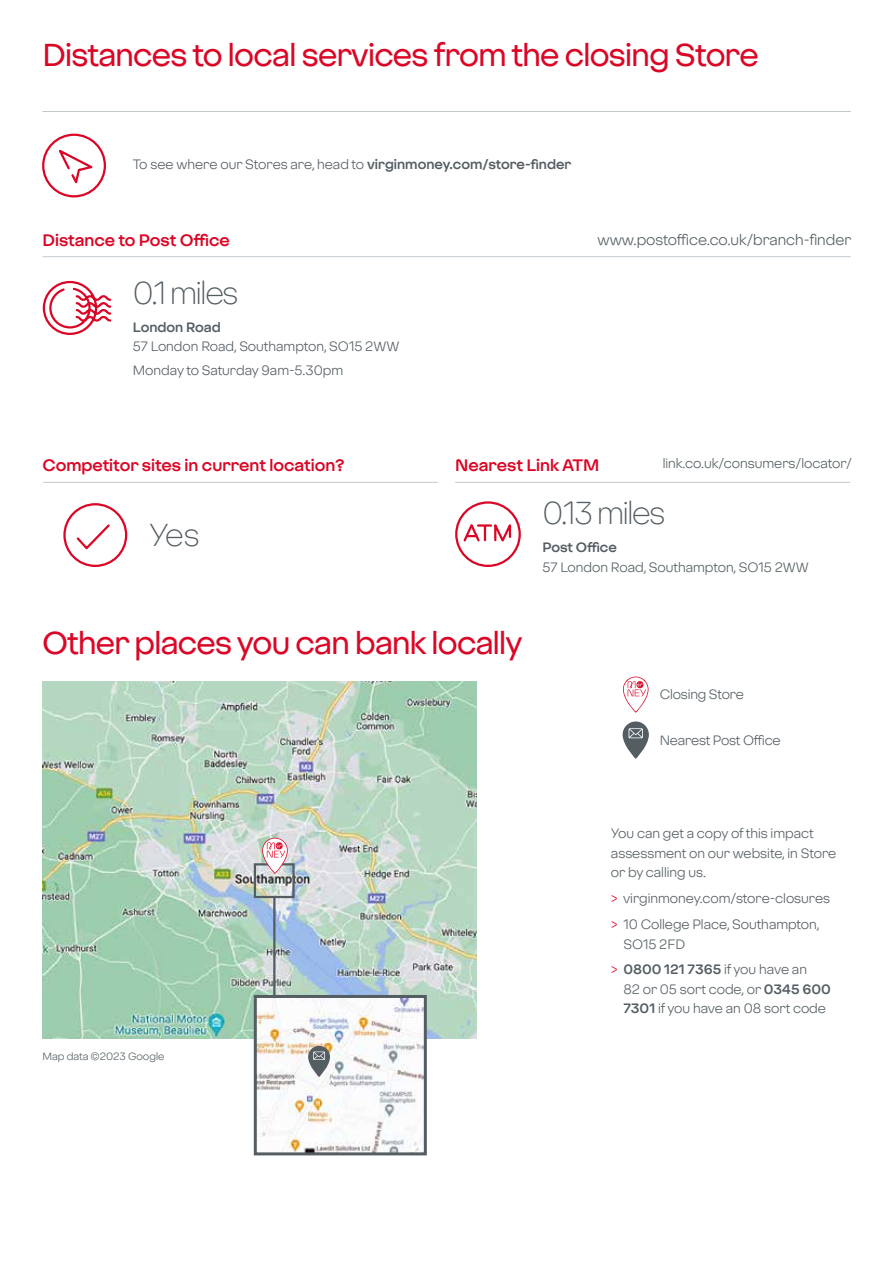
<style>
.page{position:relative;width:885px;height:1263px;background:#fff}
.page>*{position:absolute;margin:0;border:0;box-sizing:border-box;transform-origin:0 0}
.t1{font:500 31.5px "Virgin Money Sans";letter-spacing:-.02em;color:#db0626}
.t2{font:300 31.5px "Virgin Money Sans";letter-spacing:-.04em;color:#535d62}
.t3{font:700 16.5px "Virgin Money Sans";color:#db0626}
.t4{font:15px "Virgin Money Sans";color:#535d62}
.t5{font:13.5px/19.5px "Virgin Money Sans";color:#535d62}
.t6{font:700 13.5px "Virgin Money Sans";color:#535d62}
.t7{font:10.5px "Virgin Money Sans";color:#535d62}
.s1{font-weight:700}
.s2{color:#db0626}
</style>
<div class="page">
<hr style="left:43px;top:111px;width:807px;height:1px;background:#c2c9cd">
<hr style="left:43px;top:256px;width:807px;height:1px;background:#c2c9cd">
<hr style="left:43px;top:482px;width:394px;height:1px;background:#c2c9cd">
<hr style="left:455px;top:482px;width:395px;height:1px;background:#c2c9cd">
<div style="left:455px;top:501px;width:65px;height:66px;border:2px solid #db0626;border-radius:50%"></div>
<svg style="left:461px;top:515px;width:51px;height:27px"></svg>
<svg style="left:63px;top:503px;width:65px;height:64px"></svg>
<svg style="left:42px;top:280px;width:70px;height:55px"></svg>
<img style="left:43px;top:681px;width:433px;height:357px">
<img style="left:258px;top:999px;width:165px;height:152px">
<div style="left:254px;top:995px;width:173px;height:160px;border:3px solid #535d62"></div>
<div style="left:254px;top:863px;width:40px;height:35px;border:2px solid #535d62"></div>
<hr style="left:273px;top:897px;width:2px;height:101px;background:#535d62">
<svg style="left:623px;top:676px;width:25px;height:37px"></svg>
<svg style="left:308px;top:1046px;width:22px;height:31px"></svg>
<svg style="left:313px;top:1051px;width:12px;height:9px"></svg>
<svg style="left:262px;top:838px;width:26px;height:36px"></svg>
<svg style="left:622px;top:721px;width:26px;height:38px"></svg>
<svg style="left:628px;top:728px;width:15px;height:10px"></svg>
<svg style="left:42px;top:133px;width:64px;height:65px"></svg>
<h1 class="t1" style="left:43px;top:35px;width:717px">Distances to local services from the closing Store</h1>
<p class="t5" style="left:133px;top:155px;width:440px">To see where our Stores are, head to <span class="s1">virginmoney.com/store-finder</span></p>
<p class="t3" style="left:43px;top:229px;width:189px">Distance to Post Office</p>
<p class="t4" style="left:597px;top:230px;width:255px">www.postoffice.co.uk/branch-finder</p>
<h1 class="t2" style="left:133px;top:274px;width:107px">0.1 miles</h1>
<p class="t6" style="left:133px;top:318px;width:89px">London Road</p>
<p class="t5" style="left:133px;top:334px;width:268px;line-height:23.7px">57 London Road, Southampton, SO15 2WW<br>Monday to Saturday 9am-5.30pm</p>
<p class="t3" style="left:43px;top:454px;width:303px">Competitor sites in current location?</p>
<h1 class="t2" style="left:149px;top:516px;width:52px">Yes</h1>
<p class="t3" style="left:455px;top:454px;width:146px">Nearest Link ATM</p>
<h1 class="t2" style="left:542px;top:494px;width:124px">0.13 miles</h1>
<p class="t6" style="left:542px;top:539px;width:76px">Post Office</p>
<p class="t5" style="left:542px;top:557px;width:268px">57 London Road, Southampton, SO15 2WW</p>
<p class="t5" style="left:662px;top:454px;width:191px">link.co.uk/consumers/locator/</p>
<h1 class="t1" style="left:42px;top:623px;width:482px">Other places you can bank locally</h1>
<p class="t7" style="left:43px;top:1050px;width:123px">Map data ©2023 Google</p>
<p class="t5" style="left:659px;top:684px;width:86px">Closing Store</p>
<p class="t5" style="left:659px;top:730px;width:122px">Nearest Post Office</p>
<p class="t5" style="left:611px;top:823px;width:227px">You can get a copy of this impact assessment on our website, in Store or by calling us.</p>
<p class="t5" style="left:611px;top:885px;width:221px;line-height:26px"><span class="s2">&gt;</span> virginmoney.com/store-closures <span class="s2">&gt;</span> 10 College Place, Southampton,</p>
<p class="t5" style="left:611px;top:930px;width:197px;line-height:26px;text-indent:12px">SO15 2FD<br><span class="s2">&gt;</span> <span class="s1">0800 121 7365</span> if you have an</p>
<p class="t5" style="left:623px;top:979px;width:209px">82 or 05 sort code, or <span class="s1">0345 600<br>7301</span> if you have an 08 sort code</p>
</div>
